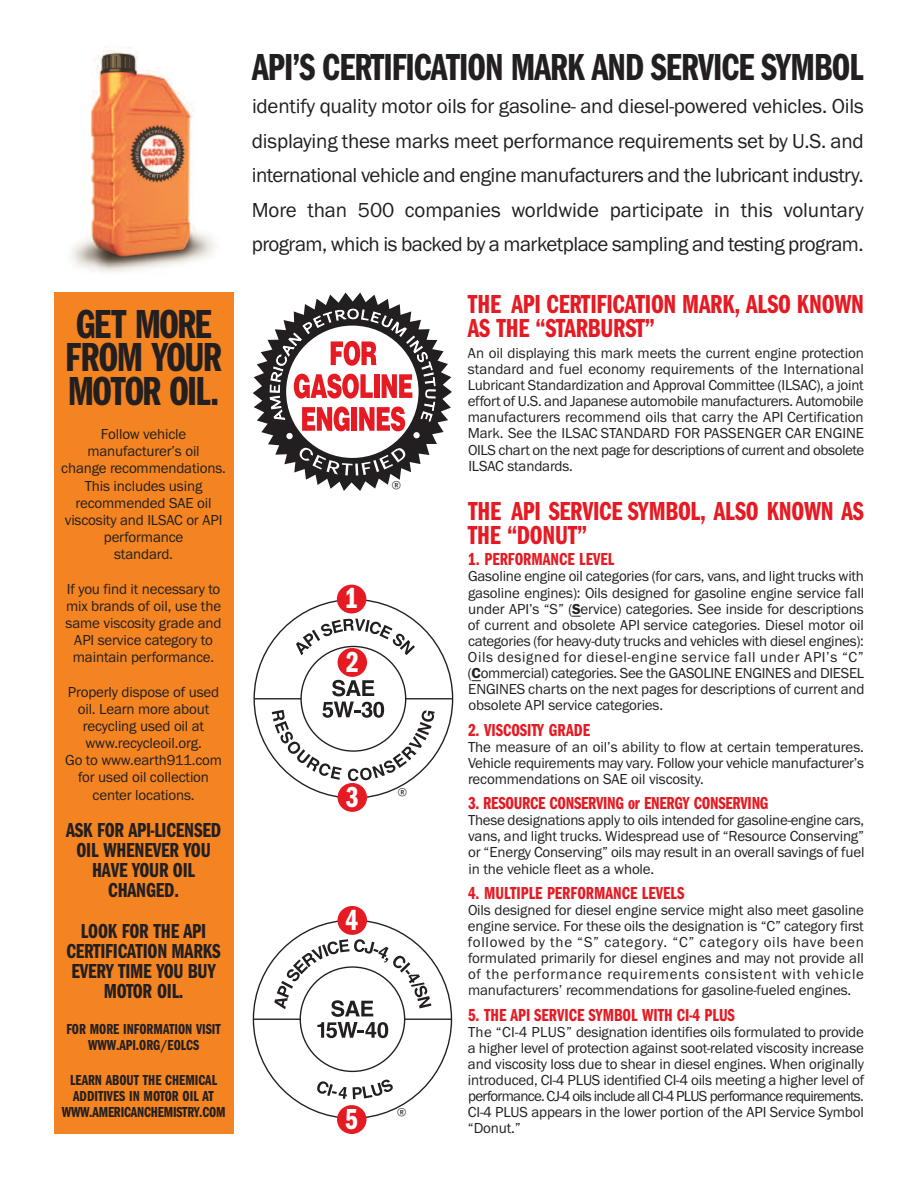
<style>
.page{position:relative;width:918px;height:1188px;background:#fff}
.page>*{position:absolute;margin:0;border:0;box-sizing:border-box;transform-origin:0 0}
.t1{font:600 42px/33.6px "Franklin Got Cmp ITC";letter-spacing:-.045em;color:#231f20}
.t2{font:600 39px "Franklin Got Cmp ITC";letter-spacing:-.025em;color:#231f20}
.t3{font:600 30px "Franklin Got Cmp ITC";color:#fff}
.t4{font:600 27px/24px "Franklin Got Cmp ITC";letter-spacing:-.01em;color:#e51a23}
.t5{font:21px/34.5px "Franklin Got ITC";letter-spacing:-.025em;color:#231f20;text-align:justify}
.t6{font:600 21px/20.1px "Franklin Got Cmp ITC";letter-spacing:-.01em;color:#231f20;text-align:center}
.t7{font:21px "Franklin Got Cd ITC";color:#231f20}
.t8{font:600 18px "Franklin Got Cmp ITC";color:#e51a23}
.t9{font:15px/16.2px "Franklin Got ITC";letter-spacing:-.01em;color:#231f20;text-align:justify}
.t10{font:600 15px/15.6px "Franklin Got Cmp ITC";color:#231f20;text-align:center}
.s1{font-weight:600}
</style>
<div class="page">
<img style="left:71px;top:46px;width:144px;height:227px">
<hr style="left:254px;top:698px;width:47px;height:1px;background:#231f20">
<hr style="left:406px;top:698px;width:47px;height:1px;background:#231f20">
<svg style="left:296px;top:619px;width:119px;height:36px"></svg>
<svg style="left:332px;top:680px;width:42px;height:16px"></svg>
<svg style="left:272px;top:702px;width:163px;height:79px"></svg>
<hr style="left:254px;top:1019px;width:46px;height:1px;background:#231f20">
<hr style="left:405px;top:1019px;width:46px;height:1px;background:#231f20">
<svg style="left:274px;top:939px;width:157px;height:99px"></svg>
<svg style="left:317px;top:1079px;width:76px;height:20px"></svg>
<div style="left:338px;top:648px;width:29px;height:29px;background:#e51a23;border-radius:50%"></div>
<div style="left:338px;top:783px;width:29px;height:29px;background:#e51a23;border-radius:50%"></div>
<div style="left:337px;top:585px;width:29px;height:29px;background:#e51a23;border-radius:50%"></div>
<svg style="left:253px;top:293px;width:199px;height:198px"></svg>
<div style="left:54px;top:292px;width:180px;height:842px;background:#f38421"></div>
<div style="left:337px;top:906px;width:30px;height:29px;background:#e51a23;border-radius:50%"></div>
<div style="left:337px;top:1105px;width:30px;height:29px;background:#e51a23;border-radius:50%"></div>
<h1 class="t1" style="left:65px;top:306px;width:158px">GET MORE<br>FROM YOUR<br>MOTOR OIL.</h1>
<p class="t9" style="left:61px;top:425px;width:166px;line-height:17.1px;text-align:center">Follow vehicle manufacturer’s oil<br>change recommendations.<br>This includes using recommended SAE oil viscosity and ILSAC or API performance<br>standard.</p>
<p class="t9" style="left:66px;top:580px;width:157px;line-height:17.1px;text-align:center">If you find it necessary to mix brands of oil, use the same viscosity grade and<br>API service category to maintain performance.</p>
<p class="t9" style="left:65px;top:683px;width:158px;line-height:17.1px;text-align:center">Properly dispose of used oil. Learn more about recycling used oil at www.recycleoil.org.<br>Go to www.earth911.com for used oil collection center locations.</p>
<h3 class="t6" style="left:66px;top:820px;width:157px">ASK FOR API-LICENSED<br>OIL WHENEVER YOU<br>HAVE YOUR OIL<br>CHANGED.</h3>
<h3 class="t6" style="left:66px;top:920px;width:156px">LOOK FOR THE API<br>CERTIFICATION MARKS<br>EVERY TIME YOU BUY<br>MOTOR OIL.</h3>
<p class="t10" style="left:66px;top:1021px;width:156px">FOR MORE INFORMATION VISIT<br>WWW.API.ORG/EOLCS</p>
<p class="t10" style="left:62px;top:1072px;width:165px">LEARN ABOUT THE CHEMICAL<br>ADDITIVES IN MOTOR OIL AT<br>WWW.AMERICANCHEMISTRY.COM</p>
<h2 class="t2" style="left:252px;top:44px;width:613px">API’S CERTIFICATION MARK AND SERVICE SYMBOL</h2>
<p class="t5" style="left:252px;top:89px;width:614px">identify quality motor oils for gasoline- and diesel-powered vehicles. Oils displaying these marks meet performance requirements set by U.S. and international vehicle and engine manufacturers and the lubricant industry.<br>More than 500 companies worldwide participate in this voluntary program, which is backed by a marketplace sampling and testing program.</p>
<h3 class="t7" style="left:391px;top:477px;width:12px">®</h3>
<h3 class="t3" style="left:345px;top:581px;width:14px">1</h3>
<h3 class="t3" style="left:346px;top:644px;width:14px">2</h3>
<h3 class="t3" style="left:346px;top:779px;width:14px">3</h3>
<h3 class="t7" style="left:397px;top:784px;width:12px">®</h3>
<h3 class="t3" style="left:346px;top:902px;width:14px">4</h3>
<h3 class="t3" style="left:345px;top:1101px;width:14px">5</h3>
<h3 class="t7" style="left:396px;top:1105px;width:12px">®</h3>
<h3 class="t4" style="left:468px;top:291px;width:398px">THE API CERTIFICATION MARK, ALSO KNOWN<br>AS THE “STARBURST”</h3>
<p class="t9" style="left:468px;top:344px;width:398px">An oil displaying this mark meets the current engine protection standard and fuel economy requirements of the International Lubricant Standardization and Approval Committee (ILSAC), a joint effort of U.S. and Japanese automobile manufacturers. Automobile manufacturers recommend oils that carry the API Certification Mark. See the ILSAC STANDARD FOR PASSENGER CAR ENGINE OILS chart on the next page for descriptions of current and obsolete ILSAC standards.</p>
<h3 class="t4" style="left:468px;top:499px;width:398px">THE API SERVICE SYMBOL, ALSO KNOWN AS<br>THE “DONUT”</h3>
<p class="t8" style="left:468px;top:549px;width:148px">1. PERFORMANCE LEVEL</p>
<p class="t9" style="left:468px;top:568px;width:398px">Gasoline engine oil categories (for cars, vans, and light trucks with gasoline engines): Oils designed for gasoline engine service fall under API’s “S” (<span class="s1">S</span>ervice) categories. See inside for descriptions of current and obsolete API service categories. Diesel motor oil categories (for heavy-duty trucks and vehicles with diesel engines):<br>Oils designed for diesel-engine service fall under API’s “C” (<span class="s1">C</span>ommercial) categories. See the GASOLINE ENGINES and DIESEL ENGINES charts on the next pages for descriptions of current and obsolete API service categories.</p>
<p class="t8" style="left:468px;top:719px;width:124px">2. VISCOSITY GRADE</p>
<p class="t9" style="left:468px;top:738px;width:398px">The measure of an oil’s ability to flow at certain temperatures.<br>Vehicle requirements may vary. Follow your vehicle manufacturer’s recommendations on SAE oil viscosity.</p>
<p class="t8" style="left:468px;top:792px;width:302px">3. RESOURCE CONSERVING or ENERGY CONSERVING</p>
<p class="t9" style="left:468px;top:812px;width:398px">These designations apply to oils intended for gasoline-engine cars, vans, and light trucks. Widespread use of “Resource Conserving” or “Energy Conserving” oils may result in an overall savings of fuel in the vehicle fleet as a whole.</p>
<p class="t8" style="left:468px;top:882px;width:218px">4. MULTIPLE PERFORMANCE LEVELS</p>
<p class="t9" style="left:468px;top:902px;width:398px">Oils designed for diesel engine service might also meet gasoline engine service. For these oils the designation is “C” category first followed by the “S” category. “C” category oils have been formulated primarily for diesel engines and may not provide all of the performance requirements consistent with vehicle manufacturers’ recommendations for gasoline-fueled engines.</p>
<p class="t8" style="left:468px;top:1004px;width:268px">5. THE API SERVICE SYMBOL WITH CI-4 PLUS</p>
<p class="t9" style="left:468px;top:1023px;width:398px">The “CI-4 PLUS” designation identifies oils formulated to provide a higher level of protection against soot-related viscosity increase and viscosity loss due to shear in diesel engines. When originally introduced, CI-4 PLUS identified CI-4 oils meeting a higher level of performance. CJ-4 oils include all CI-4 PLUS performance requirements.<br>CI-4 PLUS appears in the lower portion of the API Service Symbol “Donut.”</p>
</div>
